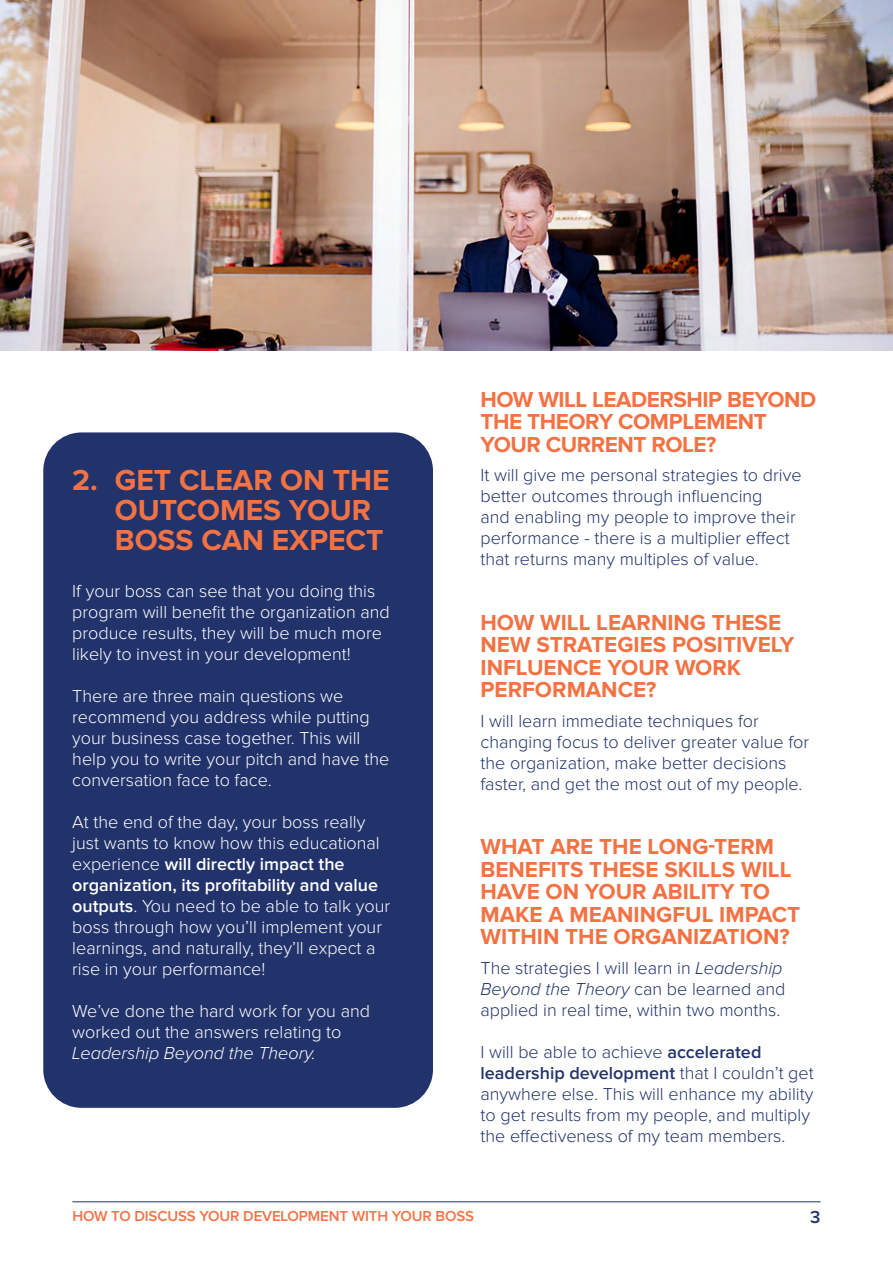
<style>
.page{position:relative;width:893px;height:1263px;background:#fff}
.page>*{position:absolute;margin:0;border:0;box-sizing:border-box;transform-origin:0 0}
.t1{font:700 30px/30px "Proxima Nova";color:#f37243}
.t2{font:700 22.5px/22.5px "Proxima Nova";color:#f37243}
.t3{font:700 22.5px/22.5px "Proxima Nova";letter-spacing:-.02em;color:#f37243}
.t4{font:300 18px/21px "Proxima Nova";color:#fff}
.t5{font:300 18px/21px "Proxima Nova";color:#22336b}
.t6{font:600 18px "Proxima Nova";color:#22336b}
.t7{font:600 15px "Proxima Nova";letter-spacing:-.01em;color:#f37243}
.s1{font-weight:600}
.s2{font-style:italic}
</style>
<div class="page">
<hr style="left:72px;top:1201px;width:749px;height:1px;background:#22336b">
<img style="left:0;top:0;width:893px;height:351px">
<div style="left:43px;top:432px;width:390px;height:676px;background:#22336b;border-radius:38px"></div>
<p class="t1" style="left:115px;top:465px;width:276px;text-indent:-43px">2. GET CLEAR ON THE<br>OUTCOMES YOUR<br>BOSS CAN EXPECT</p>
<p class="t4" style="left:72px;top:582px;width:319px">If your boss can see that you doing this program will benefit the organization and produce results, they will be much more likely to invest in your development!</p>
<p class="t4" style="left:72px;top:687px;width:319px">There are three main questions we recommend you address while putting your business case together. This will help you to write your pitch and have the conversation face to face.</p>
<p class="t4" style="left:72px;top:813px;width:319px">At the end of the day, your boss really just wants to know how this educational experience <span class="s1">will directly impact the organization, its profitability and value outputs</span>. You need to be able to talk your boss through how you’ll implement your learnings, and naturally, they’ll expect a rise in your performance!</p>
<p class="t4" style="left:72px;top:1002px;width:299px">We’ve done the hard work for you and worked out the answers relating to<br><span class="s2">Leadership Beyond the Theory.</span></p>
<p class="t3" style="left:480px;top:389px;width:337px">HOW WILL LEADERSHIP BEYOND<br>THE THEORY COMPLEMENT<br>YOUR CURRENT ROLE?</p>
<p class="t5" style="left:480px;top:466px;width:323px">It will give me personal strategies to drive better outcomes through influencing<br>and enabling my people to improve their performance - there is a multiplier effect that returns many multiples of value.</p>
<p class="t2" style="left:480px;top:612px;width:315px">HOW WILL LEARNING THESE<br>NEW STRATEGIES POSITIVELY<br>INFLUENCE YOUR WORK<br>PERFORMANCE?</p>
<p class="t5" style="left:480px;top:711px;width:330px">I will learn immediate techniques for changing focus to deliver greater value for the organization, make better decisions faster, and get the most out of my people.</p>
<p class="t2" style="left:480px;top:836px;width:321px">WHAT ARE THE LONG-TERM<br>BENEFITS THESE SKILLS WILL<br>HAVE ON YOUR ABILITY TO<br>MAKE A MEANINGFUL IMPACT<br>WITHIN THE ORGANIZATION?</p>
<p class="t5" style="left:480px;top:958px;width:306px">The strategies I will learn in <span class="s2">Leadership<br>Beyond the Theory</span> can be learned and applied in real time, within two months.</p>
<p class="t5" style="left:480px;top:1042px;width:335px">I will be able to achieve <span class="s1">accelerated leadership development</span> that I couldn’t get anywhere else. This will enhance my ability to get results from my people, and multiply the effectiveness of my team members.</p>
<p class="t7" style="left:72px;top:1209px;width:403px">HOW TO DISCUSS YOUR DEVELOPMENT WITH YOUR BOSS</p>
<p class="t6" style="left:810px;top:1209px;width:12px">3</p>
</div>
